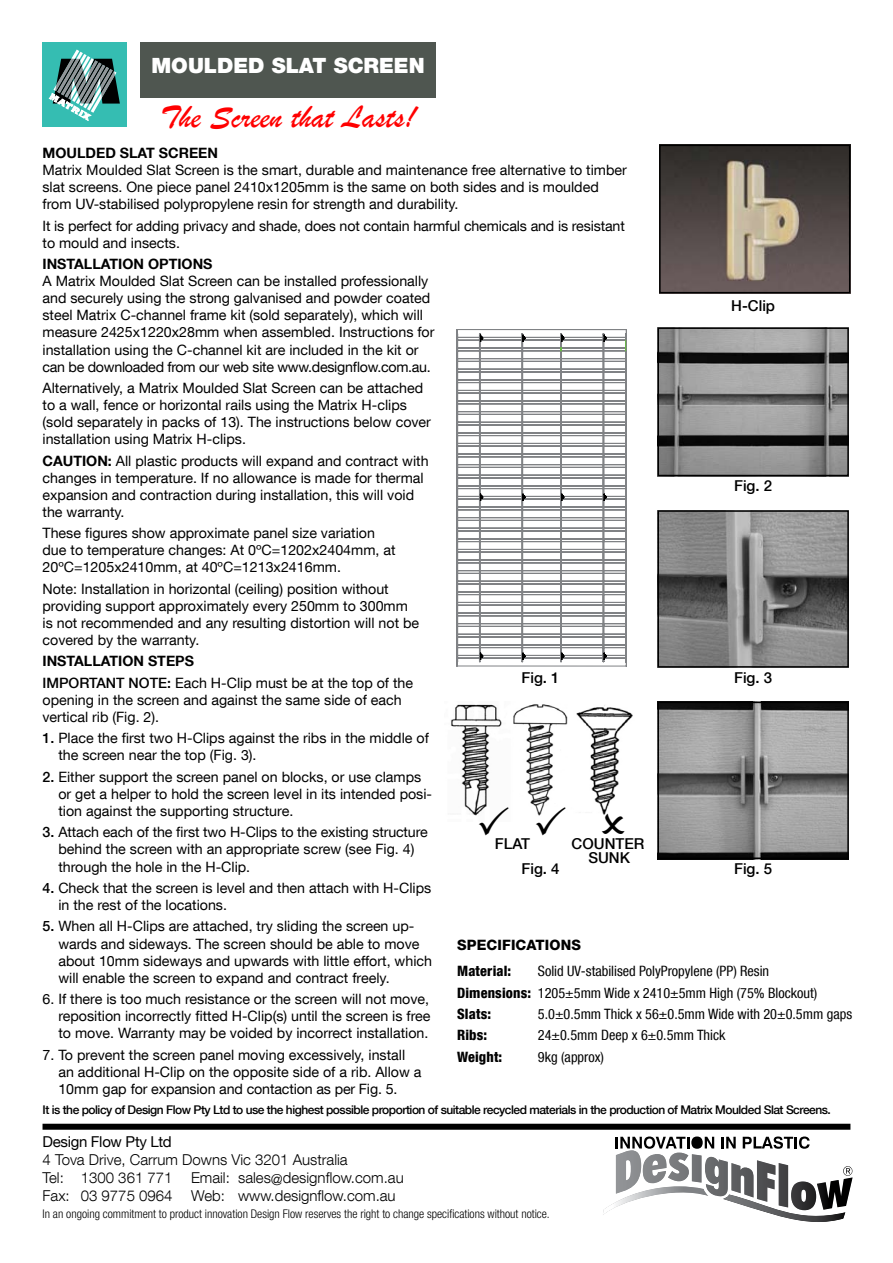
<style>
.page{position:relative;width:893px;height:1263px;background:#fff}
.page>*{position:absolute;margin:0;border:0;box-sizing:border-box;transform-origin:0 0}
.t1{font:33px "Brush Script";color:#f00}
.t2{font:900 21px "Helvetica Neue LT Com";color:#fff}
.t3{font:300 15px/18px "Helvetica Neue LT Com";color:#000}
.t4{font:500 15px/13.5px "Helvetica Neue LT Com";color:#000;text-align:center}
.t5{font:15px "Helvetica Neue LT Com";letter-spacing:-.02em;color:#000}
.t6{font:14.25px/17.1px "Helvetica Neue LT Com";color:#000}
.t7{font:condensed 14.25px/21.3px "Helvetica Neue LT Com";color:#000}
.t8{font:700 14.25px "Helvetica Neue LT Com";color:#000}
.t9{font:800 condensed 14.25px "Helvetica Neue LT Com";letter-spacing:.01em;color:#000}
.t10{font:800 14.25px "Helvetica Neue LT Com";letter-spacing:.01em;color:#000}
.t11{font:500 12px "Helvetica Neue LT Com";letter-spacing:-.04em;color:#000}
.t12{font:300 condensed 12px "Helvetica Neue LT Com";color:#000}
.s1{font-weight:700}
.s2{font-weight:500}
.s3{font-weight:800}
</style>
<div class="page">
<div style="left:43px;top:43px;width:84px;height:84px;background:#35bdb2"></div>
<svg style="left:49px;top:50px;width:71px;height:71px"></svg>
<svg style="left:603px;top:1136px;width:249px;height:86px"></svg>
<div style="left:693px;top:1138px;width:8px;height:9px;background:#000;border-radius:50%"></div>
<div style="left:692px;top:1138px;width:9px;height:10px;border:1px solid #000;border-radius:50%"></div>
<div style="left:43px;top:1124px;width:807px;height:6px;background:#000"></div>
<div style="left:140px;top:43px;width:296px;height:55px;background:#4f5650"></div>
<svg style="left:457px;top:329px;width:170px;height:337px"></svg>
<img style="left:660px;top:330px;width:186px;height:143px">
<div style="left:657px;top:327px;width:192px;height:149px;border:2px solid #000"></div>
<img style="left:660px;top:513px;width:186px;height:152px">
<div style="left:657px;top:510px;width:192px;height:158px;border:2px solid #000"></div>
<img style="left:660px;top:705px;width:186px;height:151px">
<div style="left:657px;top:702px;width:192px;height:157px;border:2px solid #000"></div>
<img style="left:451px;top:704px;width:182px;height:112px">
<img style="left:662px;top:148px;width:185px;height:142px">
<div style="left:659px;top:145px;width:191px;height:148px;border:2px solid #000"></div>
<svg style="left:479px;top:806px;width:30px;height:10px"></svg>
<svg style="left:536px;top:806px;width:30px;height:10px"></svg>
<svg style="left:602px;top:813px;width:22px;height:3px"></svg>
<h2 class="t2" style="left:151px;top:53px;width:275px">MOULDED SLAT SCREEN</h2>
<h1 class="t1" style="left:161px;top:97px;width:257px">The Screen that Lasts!</h1>
<p class="t8" style="left:43px;top:144px;width:177px">MOULDED SLAT SCREEN</p>
<p class="t6" style="left:43px;top:161px;width:586px">Matrix Moulded Slat Screen is the smart, durable and maintenance free alternative to timber slat screens. One piece panel 2410x1205mm is the same on both sides and is moulded from UV-stabilised polypropylene resin for strength and durability.</p>
<p class="t6" style="left:43px;top:217px;width:584px">It is perfect for adding privacy and shade, does not contain harmful chemicals and is resistant to mould and insects.</p>
<p class="t8" style="left:43px;top:255px;width:171px">INSTALLATION OPTIONS</p>
<p class="t6" style="left:43px;top:272px;width:394px">A Matrix Moulded Slat Screen can be installed professionally and securely using the strong galvanised and powder coated steel Matrix C-channel frame kit (sold separately), which will measure 2425x1220x28mm when assembled. Instructions for installation using the C-channel kit are included in the kit or can be downloaded from our web site www.designflow.com.au.</p>
<p class="t6" style="left:43px;top:379px;width:390px">Alternatively, a Matrix Moulded Slat Screen can be attached to a wall, fence or horizontal rails using the Matrix H-clips (sold separately in packs of 13). The instructions below cover installation using Matrix H-clips.</p>
<p class="t6" style="left:43px;top:452px;width:388px"><span class="s1">CAUTION:</span> All plastic products will expand and contract with changes in temperature. If no allowance is made for thermal expansion and contraction during installation, this will void the warranty.</p>
<p class="t6" style="left:43px;top:524px;width:355px">These figures show approximate panel size variation due to temperature changes: At 0ºC=1202x2404mm, at<br>20ºC=1205x2410mm, at 40ºC=1213x2416mm.</p>
<p class="t6" style="left:43px;top:580px;width:378px">Note: Installation in horizontal (ceiling) position without providing support approximately every 250mm to 300mm is not recommended and any resulting distortion will not be covered by the warranty.</p>
<p class="t6" style="left:43px;top:650px;width:372px;line-height:21.3px"><span class="s1">INSTALLATION STEPS<br></span><span class="s2">IMPORTANT NOTE:</span> Each H-Clip must be at the top of the</p>
<p class="t6" style="left:43px;top:691px;width:361px">opening in the screen and against the same side of each vertical rib (Fig. 2).</p>
<p class="t6" style="left:58px;top:729px;width:372px;text-indent:-16px"><span class="s2">1.</span> Place the first two H-Clips against the ribs in the middle of the screen near the top (Fig. 3).</p>
<p class="t6" style="left:58px;top:768px;width:375px;text-indent:-16px"><span class="s2">2.</span> Either support the screen panel on blocks, or use clamps or get a helper to hold the screen level in its intended posi&shy;tion against the supporting structure.</p>
<p class="t6" style="left:58px;top:823px;width:371px;text-indent:-16px"><span class="s2">3.</span> Attach each of the first two H-Clips to the existing structure behind the screen with an appropriate screw (see Fig. 4) through the hole in the H-Clip.</p>
<p class="t6" style="left:58px;top:879px;width:374px;text-indent:-16px"><span class="s2">4.</span> Check that the screen is level and then attach with H-Clips in the rest of the locations.</p>
<p class="t6" style="left:58px;top:917px;width:375px;text-indent:-16px"><span class="s2">5.</span> When all H-Clips are attached, try sliding the screen up&shy;wards and sideways. The screen should be able to move about 10mm sideways and upwards with little effort, which will enable the screen to expand and contract freely.</p>
<p class="t6" style="left:58px;top:990px;width:374px;text-align:justify;text-indent:-16px">6. If there is too much resistance or the screen will not move, reposition incorrectly fitted H-Clip(s) until the screen is free to move. Warranty may be voided by incorrect installation.</p>
<p class="t6" style="left:58px;top:1046px;width:365px;text-indent:-16px">7. To prevent the screen panel moving excessively, install an additional H-Clip on the opposite side of a rib. Allow a<br>10mm gap for expansion and contaction as per Fig. 5.</p>
<p class="t4" style="left:731px;top:299px;width:45px">H-Clip</p>
<p class="t4" style="left:521px;top:670px;width:40px">Fig. 1</p>
<p class="t4" style="left:734px;top:479px;width:40px">Fig. 2</p>
<p class="t4" style="left:734px;top:670px;width:40px">Fig. 3</p>
<p class="t4" style="left:495px;top:837px;width:37px">FLAT</p>
<p class="t4" style="left:572px;top:837px;width:74px">COUNTER<br>SUNK</p>
<p class="t4" style="left:521px;top:862px;width:40px">Fig. 4</p>
<p class="t4" style="left:734px;top:862px;width:40px">Fig. 5</p>
<p class="t10" style="left:457px;top:937px;width:125px">SPECIFICATIONS</p>
<p class="t9" style="left:457px;top:963px;width:56px">Material:</p>
<p class="t7" style="left:457px;top:960px;width:362px;text-indent:81px">Solid UV-stabilised PolyPropylene (PP) Resin<br><span class="s3">Dimensions:</span> 1205±5mm Wide x 2410±5mm High (75% Blockout)<br><span class="s3">Slats:</span></p>
<p class="t7" style="left:538px;top:1003px;width:316px">5.0±0.5mm Thick x 56±0.5mm Wide with 20±0.5mm gaps</p>
<p class="t9" style="left:457px;top:1027px;width:32px">Ribs:</p>
<p class="t7" style="left:538px;top:1025px;width:189px">24±0.5mm Deep x 6±0.5mm Thick</p>
<p class="t9" style="left:457px;top:1048px;width:47px">Weight:</p>
<p class="t7" style="left:538px;top:1046px;width:68px">9kg (approx)</p>
<p class="t11" style="left:43px;top:1102px;width:790px">It is the policy of Design Flow Pty Ltd to use the highest possible proportion of suitable recycled materials in the production of Matrix Moulded Slat Screens.</p>
<p class="t5" style="left:43px;top:1132px;width:131px">Design Flow Pty Ltd</p>
<p class="t3" style="left:43px;top:1150px;width:363px">4 Tova Drive, Carrum Downs Vic 3201 Australia<br>Tel: 1300 361 771 Email: sales@designflow.com.au<br>Fax: 03 9775 0964 Web: www.designflow.com.au</p>
<p class="t12" style="left:43px;top:1207px;width:509px">In an ongoing commitment to product innovation Design Flow reserves the right to change specifications without notice.</p>
</div>
